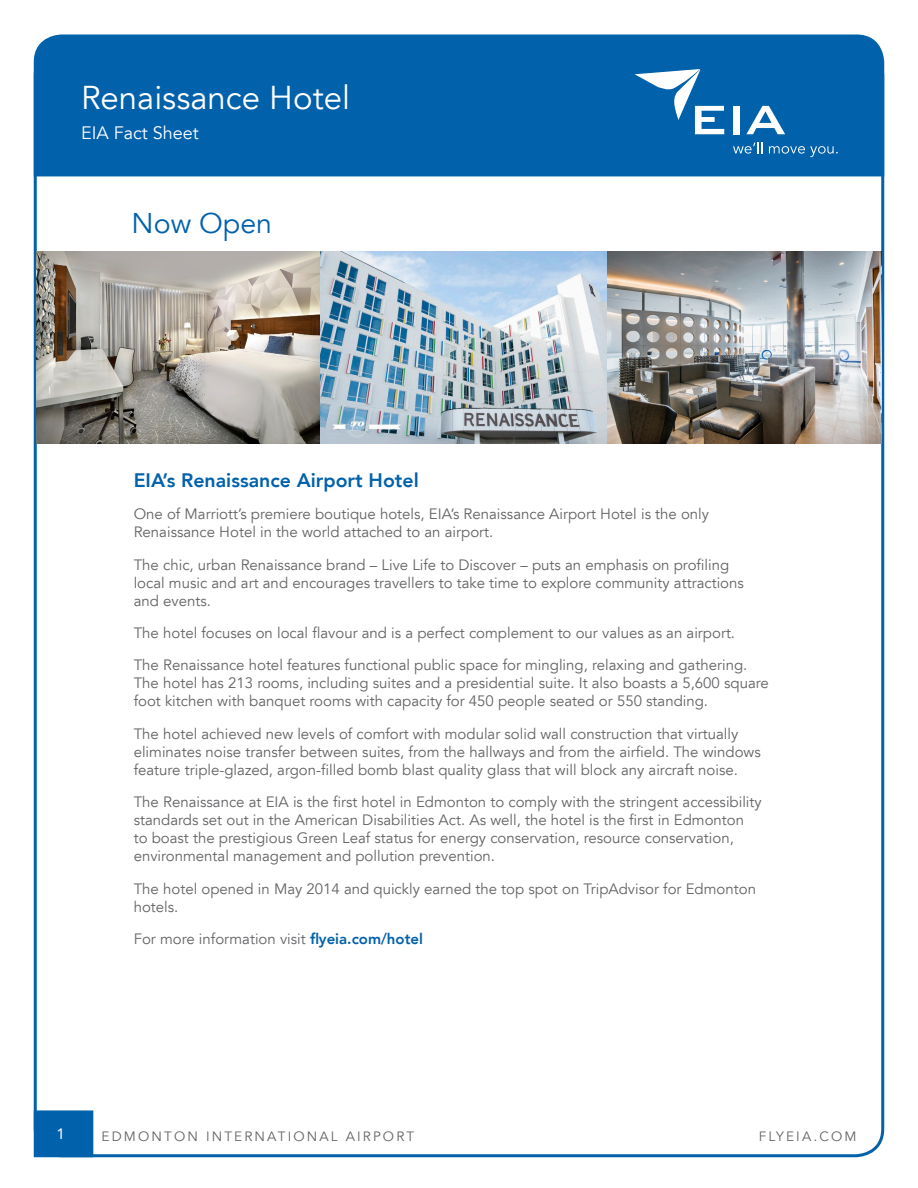
<style>
.page{position:relative;width:918px;height:1188px;background:#fff}
.page>*{position:absolute;margin:0;border:0;box-sizing:border-box;transform-origin:0 0}
.Header1WHITE{font:33px "Avenir LT";color:#fff}
.Header1WHITE-2{font:28.5px "Avenir LT";color:#0161aa}
.BodyCopy1{font:800 19.5px "Avenir LT";color:#0161aa}
.Header2WHITE{font:18px "Avenir LT";color:#fff}
.BodyCopy1-2{font:15px/18px "Avenir LT";color:#636366}
.PageNumber{font:15px "Avenir LT";color:#fff}
.t1{font:13.5px "Avenir LT";letter-spacing:.16em;color:#636366}
.s1{font-weight:800;color:#0161aa}
</style>
<div class="page">
<div style="left:33px;top:34px;width:852px;height:143px;background:#0161aa"></div>
<div style="left:34px;top:1110px;width:59px;height:47px;background:#0161aa"></div>
<svg style="left:635px;top:69px;width:89px;height:65px"></svg>
<div style="left:733px;top:106px;width:7px;height:28px;background:#fff"></div>
<svg style="left:746px;top:106px;width:39px;height:28px"></svg>
<svg style="left:733px;top:142px;width:29px;height:12px"></svg>
<svg style="left:769px;top:146px;width:69px;height:11px"></svg>
<img style="left:37px;top:252px;width:844px;height:191px">
<p class="Header1WHITE" style="left:81px;top:79px;width:270px">Renaissance Hotel</p>
<p class="Header2WHITE" style="left:81px;top:123px;width:119px">EIA Fact Sheet</p>
<p class="Header1WHITE-2" style="left:132px;top:207px;width:142px">Now Open</p>
<p class="BodyCopy1" style="left:134px;top:468px;width:287px">EIA’s Renaissance Airport Hotel</p>
<p class="BodyCopy1-2" style="left:134px;top:505px;width:577px">One of Marriott’s premiere boutique hotels, EIA’s Renaissance Airport Hotel is the only<br>Renaissance Hotel in the world attached to an airport.</p>
<p class="BodyCopy1-2" style="left:134px;top:556px;width:612px">The chic, urban Renaissance brand – Live Life to Discover – puts an emphasis on profiling local music and art and encourages travellers to take time to explore community attractions and events.</p>
<p class="BodyCopy1-2" style="left:134px;top:624px;width:603px">The hotel focuses on local flavour and is a perfect complement to our values as an airport.</p>
<p class="BodyCopy1-2" style="left:134px;top:657px;width:637px">The Renaissance hotel features functional public space for mingling, relaxing and gathering.<br>The hotel has 213 rooms, including suites and a presidential suite. It also boasts a 5,600 square foot kitchen with banquet rooms with capacity for 450 people seated or 550 standing.</p>
<p class="BodyCopy1-2" style="left:134px;top:725px;width:629px">The hotel achieved new levels of comfort with modular solid wall construction that virtually eliminates noise transfer between suites, from the hallways and from the airfield. The windows feature triple-glazed, argon-filled bomb blast quality glass that will block any aircraft noise.</p>
<p class="BodyCopy1-2" style="left:134px;top:793px;width:630px">The Renaissance at EIA is the first hotel in Edmonton to comply with the stringent accessibility standards set out in the American Disabilities Act. As well, the hotel is the first in Edmonton to boast the prestigious Green Leaf status for energy conservation, resource conservation, environmental management and pollution prevention.</p>
<p class="BodyCopy1-2" style="left:134px;top:880px;width:624px">The hotel opened in May 2014 and quickly earned the top spot on TripAdvisor for Edmonton hotels.</p>
<p class="BodyCopy1-2" style="left:134px;top:930px;width:291px">For more information visit <span class="s1">flyeia.com/hotel</span></p>
<p class="PageNumber" style="left:57px;top:1125px;width:10px">1</p>
<p class="t1" style="left:102px;top:1129px;width:314px">EDMONTON INTERNATIONAL AIRPORT</p>
<p class="t1" style="left:759px;top:1129px;width:99px">FLYEIA.COM</p>
</div>
